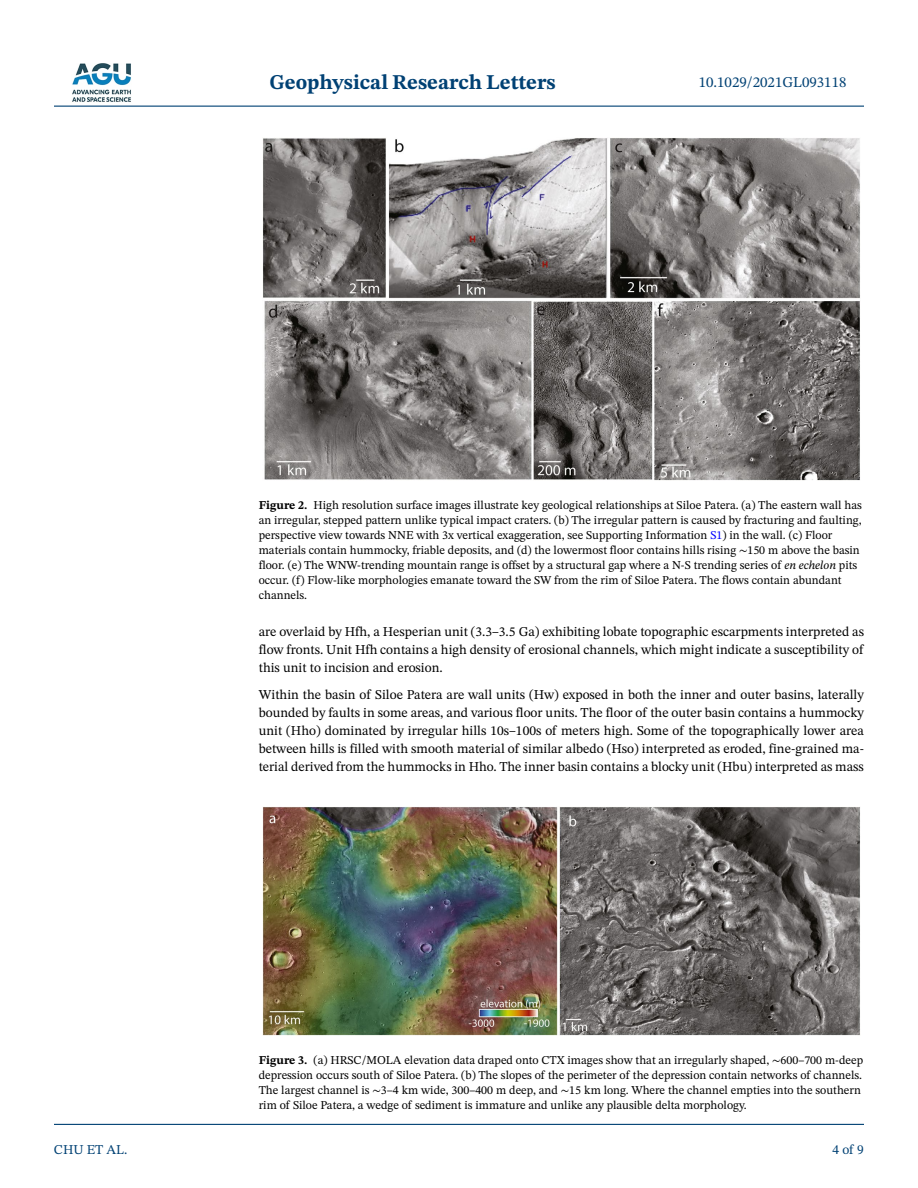
<style>
.page{position:relative;width:918px;height:1188px;background:#fff}
.page>*{position:absolute;margin:0;border:0;box-sizing:border-box;transform-origin:0 0}
.t1{font:700 21px "STIX Two Text";color:#004174}
.t2{font:15px "STIX Two Text";color:#004174}
.t3{font:13.5px/18px "STIX Two Text";color:#000;text-align:justify}
.t4{font:13.5px "STIX Two Text";color:#004174}
.t5{font:12px/15px "STIX Two Text";color:#000}
.s1{font-weight:700}
.s2{color:#00f}
.s3{font-family:"STIX Two Math"}
.s4{font-style:italic}
</style>
<div class="page">
<hr style="left:54px;top:106px;width:810px;height:1px;background:#004174">
<hr style="left:54px;top:1124px;width:810px;height:1px;background:#004174">
<img style="left:72px;top:63px;width:59px;height:39px">
<img style="left:263px;top:138px;width:597px;height:343px">
<img style="left:263px;top:806px;width:597px;height:230px">
<h1 class="t1" style="left:269px;top:67px;width:288px">Geophysical Research Letters</h1>
<p class="t2" style="left:699px;top:72px;width:149px">10.1029/2021GL093118</p>
<p class="t4" style="left:54px;top:1140px;width:75px">CHU ET AL.</p>
<p class="t5" style="left:259px;top:498px;width:605px"><span class="s1">Figure 2.</span> High resolution surface images illustrate key geological relationships at Siloe Patera. (a) The eastern wall has an irregular, stepped pattern unlike typical impact craters. (b) The irregular pattern is caused by fracturing and faulting, perspective view towards NNE with 3x vertical exaggeration, see Supporting Information <span class="s2">S1</span>) in the wall. (c) Floor materials contain hummocky, friable deposits, and (d) the lowermost floor contains hills rising <span class="s3">∼</span>150 m above the basin floor. (e) The WNW-trending mountain range is offset by a structural gap where a N-S trending series of <span class="s4">en echelon</span> pits occur. (f) Flow-like morphologies emanate toward the SW from the rim of Siloe Patera. The flows contain abundant channels.</p>
<p class="t3" style="left:259px;top:623px;width:607px">are overlaid by Hfh, a Hesperian unit (3.3–3.5 Ga) exhibiting lobate topographic escarpments interpreted as flow fronts. Unit Hfh contains a high density of erosional channels, which might indicate a susceptibility of this unit to incision and erosion.</p>
<p class="t3" style="left:259px;top:686px;width:607px">Within the basin of Siloe Patera are wall units (Hw) exposed in both the inner and outer basins, laterally bounded by faults in some areas, and various floor units. The floor of the outer basin contains a hummocky unit (Hho) dominated by irregular hills 10s–100s of meters high. Some of the topographically lower area between hills is filled with smooth material of similar albedo (Hso) interpreted as eroded, fine-grained ma&shy;terial derived from the hummocks in Hho. The inner basin contains a blocky unit (Hbu) interpreted as mass</p>
<p class="t5" style="left:259px;top:1053px;width:606px"><span class="s1">Figure 3.</span> (a) HRSC/MOLA elevation data draped onto CTX images show that an irregularly shaped, <span class="s3">∼</span>600–700 m-deep depression occurs south of Siloe Patera. (b) The slopes of the perimeter of the depression contain networks of channels.<br>The largest channel is <span class="s3">∼</span>3–4 km wide, 300–400 m deep, and <span class="s3">∼</span>15 km long. Where the channel empties into the southern rim of Siloe Patera, a wedge of sediment is immature and unlike any plausible delta morphology.</p>
<p class="t4" style="left:833px;top:1140px;width:33px">4 of 9</p>
</div>
